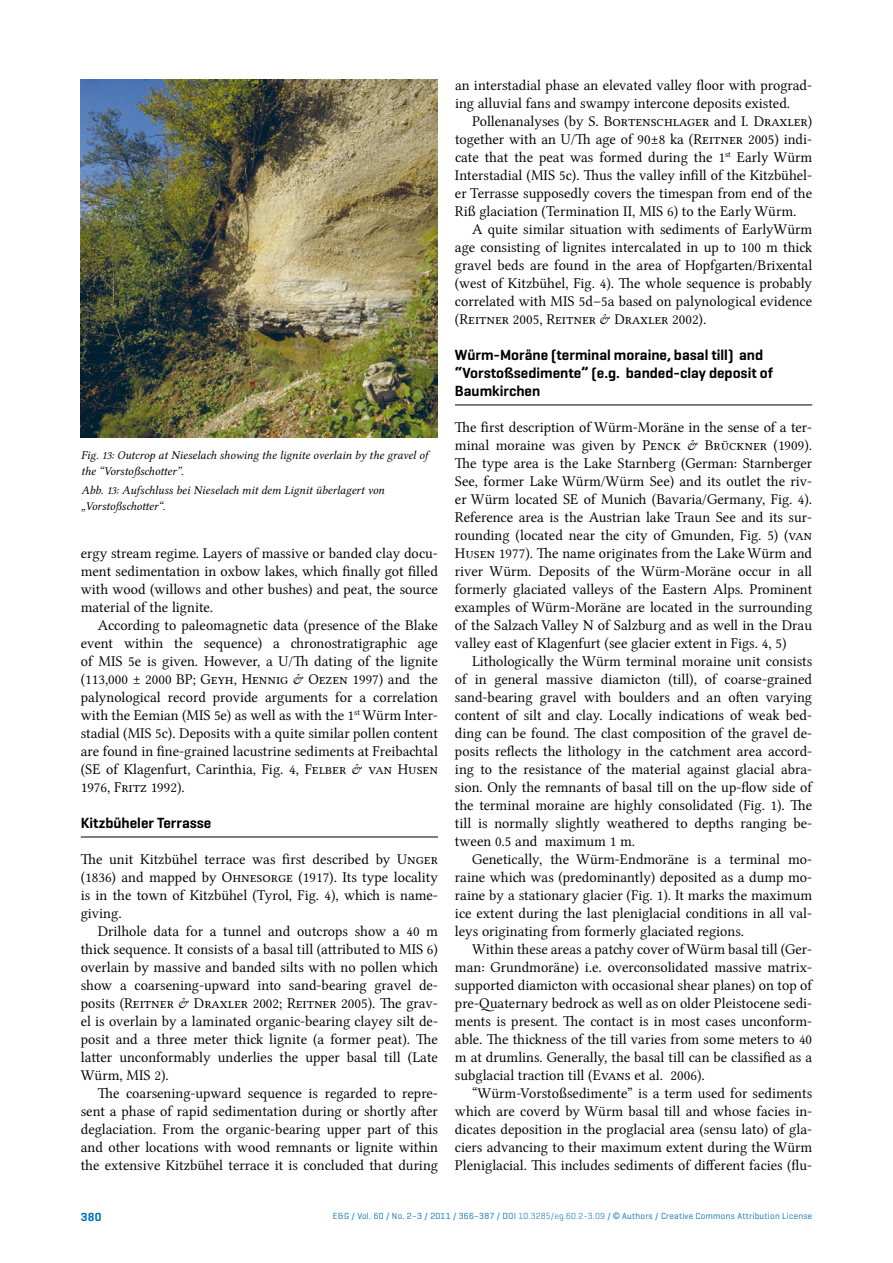
<style>
.page{position:relative;width:893px;height:1263px;background:#fff}
.page>*{position:absolute;margin:0;border:0;box-sizing:border-box;transform-origin:0 0}
.t1{font:15px/18px "Lin Libertine O";color:#000;text-align:justify}
.t2{font:600 15px/18px "Geogrotesque";color:#000}
.t3{font:12px/15.6px "Lin Libertine OI";color:#000}
.t4{font:600 12px "Geogrotesque";color:#006fb7}
.t5{font:9px "Geogrotesque";letter-spacing:.025em;color:#006fb7}
.s1{font-weight:300}
.s2{font-family:"Arial"}
</style>
<div class="page">
<hr style="left:455px;top:405px;width:357px;height:1px;background:#000">
<hr style="left:81px;top:837px;width:357px;height:1px;background:#000">
<img style="left:81px;top:79px;width:357px;height:358px">
<p class="t3" style="left:81px;top:448px;width:348px">Fig. 13: Outcrop at Nieselach showing the lignite overlain by the gravel of the “Vorstoßschotter”.</p>
<p class="t3" style="left:81px;top:483px;width:305px">Abb. 13: Aufschluss bei Nieselach mit dem Lignit überlagert von „Vorstoßschotter“.</p>
<p class="t1" style="left:81px;top:544px;width:359px">ergy stream regime. Layers of massive or banded clay docu&shy;ment sedimentation in oxbow lakes, which finally got filled with wood (willows and other bushes) and peat, the source material of the lignite.</p>
<p class="t1" style="left:81px;top:616px;width:359px;text-indent:17px">According to paleomagnetic data (presence of the Blake event within the sequence) a chronostratigraphic age of MIS 5e is given. However, a U/Th dating of the lignite (113,000 ± 2000 BP; Geyh, Hennig &amp; Oezen 1997) and the palynological record provide arguments for a correlation with the Eemian (MIS 5e) as well as with the 1<sup>st</sup> Würm Inter&shy;stadial (MIS 5c). Deposits with a quite similar pollen content are found in fine-grained lacustrine sediments at Freibachtal (SE of Klagenfurt, Carinthia, Fig. 4, Felber &amp; van Husen 1976, Fritz 1992).</p>
<p class="t2" style="left:81px;top:814px;width:132px">Kitzbüheler Terrasse</p>
<p class="t1" style="left:81px;top:850px;width:359px;text-align:left">The unit Kitzbühel terrace was first described by Unger (1836) and mapped by Ohnesorge (1917). Its type locality is in the town of Kitzbühel (Tyrol, Fig. 4), which is name&shy;giving.</p>
<p class="t1" style="left:81px;top:922px;width:359px;text-indent:17px">Drilhole data for a tunnel and outcrops show a 40 m thick sequence. It consists of a basal till (attributed to MIS 6) overlain by massive and banded silts with no pollen which show a coarsening-upward into sand-bearing gravel de&shy;posits (Reitner &amp; Draxler 2002; Reitner 2005). The grav&shy;el is overlain by a laminated organic-bearing clayey silt de&shy;posit and a three meter thick lignite (a former peat). The latter unconformably underlies the upper basal till (Late Würm, MIS 2).</p>
<p class="t1" style="left:81px;top:1084px;width:359px;text-indent:17px">The coarsening-upward sequence is regarded to repre&shy;sent a phase of rapid sedimentation during or shortly after deglaciation. From the organic-bearing upper part of this and other locations with wood remnants or lignite within the extensive Kitzbühel terrace it is concluded that during</p>
<p class="t1" style="left:455px;top:76px;width:359px">an interstadial phase an elevated valley floor with prograd&shy;ing alluvial fans and swampy intercone deposits existed.</p>
<p class="t1" style="left:455px;top:112px;width:359px;text-indent:17px">Pollenanalyses (by S. Bortenschlager and I. Draxler) together with an U/Th age of 90±8 ka (Reitner 2005) indi&shy;cate that the peat was formed during the 1<sup>st</sup> Early Würm Interstadial (MIS 5c). Thus the valley infill of the Kitzbühel&shy;er Terrasse supposedly covers the timespan from end of the Riß glaciation (Termination II, MIS 6) to the Early Würm.</p>
<p class="t1" style="left:455px;top:220px;width:359px;text-indent:17px">A quite similar situation with sediments of EarlyWürm age consisting of lignites intercalated in up to 100 m thick gravel beds are found in the area of Hopfgarten/Brixental (west of Kitzbühel, Fig. 4). The whole sequence is probably correlated with MIS 5d–5a based on palynological evidence (Reitner 2005, Reitner &amp; Draxler 2002).</p>
<p class="t2" style="left:455px;top:346px;width:319px">Würm-Moräne (terminal moraine, basal till) and “Vorstoßsedimente” (e.g. banded-clay deposit of<br>Baumkirchen</p>
<p class="t1" style="left:455px;top:418px;width:359px">The first description of Würm-Moräne in the sense of a ter&shy;minal moraine was given by Penck &amp; Brückner (1909).<br>The type area is the Lake Starnberg (German: Starnberger See, former Lake Würm/Würm See) and its outlet the riv&shy;er Würm located SE of Munich (Bavaria/Germany, Fig. 4).<br>Reference area is the Austrian lake Traun See and its sur&shy;rounding (located near the city of Gmunden, Fig. 5) (van Husen 1977). The name originates from the Lake Würm and river Würm. Deposits of the Würm-Moräne occur in all formerly glaciated valleys of the Eastern Alps. Prominent examples of Würm-Moräne are located in the surrounding of the Salzach Valley N of Salzburg and as well in the Drau valley east of Klagenfurt (see glacier extent in Figs. 4, 5)</p>
<p class="t1" style="left:455px;top:652px;width:359px;text-indent:17px">Lithologically the Würm terminal moraine unit consists of in general massive diamicton (till), of coarse-grained sand-bearing gravel with boulders and an often varying content of silt and clay. Locally indications of weak bed&shy;ding can be found. The clast composition of the gravel de&shy;posits reflects the lithology in the catchment area accord&shy;ing to the resistance of the material against glacial abra&shy;sion. Only the remnants of basal till on the up-flow side of the terminal moraine are highly consolidated (Fig. 1). The till is normally slightly weathered to depths ranging be&shy;tween 0.5 and maximum 1 m.</p>
<p class="t1" style="left:455px;top:850px;width:359px;text-indent:17px">Genetically, the Würm-Endmoräne is a terminal mo&shy;raine which was (predominantly) deposited as a dump mo&shy;raine by a stationary glacier (Fig. 1). It marks the maximum ice extent during the last pleniglacial conditions in all val&shy;leys originating from formerly glaciated regions.</p>
<p class="t1" style="left:455px;top:940px;width:359px;text-indent:17px">Within these areas a patchy cover of Würm basal till (Ger&shy;man: Grundmoräne) i.e. overconsolidated massive matrix&shy;supported diamicton with occasional shear planes) on top of pre-Quaternary bedrock as well as on older Pleistocene sedi&shy;ments is present. The contact is in most cases unconform&shy;able. The thickness of the till varies from some meters to 40 m at drumlins. Generally, the basal till can be classified as a subglacial traction till (Evans et al. 2006).</p>
<p class="t1" style="left:455px;top:1084px;width:359px;text-indent:17px">“Würm-Vorstoßsedimente” is a term used for sediments which are coverd by Würm basal till and whose facies in&shy;dicates deposition in the proglacial area (sensu lato) of gla&shy;ciers advancing to their maximum extent during the Würm Pleniglacial. This includes sediments of different facies (flu-</p>
<p class="t4" style="left:81px;top:1209px;width:22px">380</p>
<p class="t5" style="left:333px;top:1210px;width:481px">E&amp;G / Vol. 60 / No. 2–3 / 2011 / 366–387 / DOI <span class="s1">10.3285/eg.60.2-3.09</span> / <span class="s2">©</span> Authors / Creative Commons Attribution License</p>
</div>
